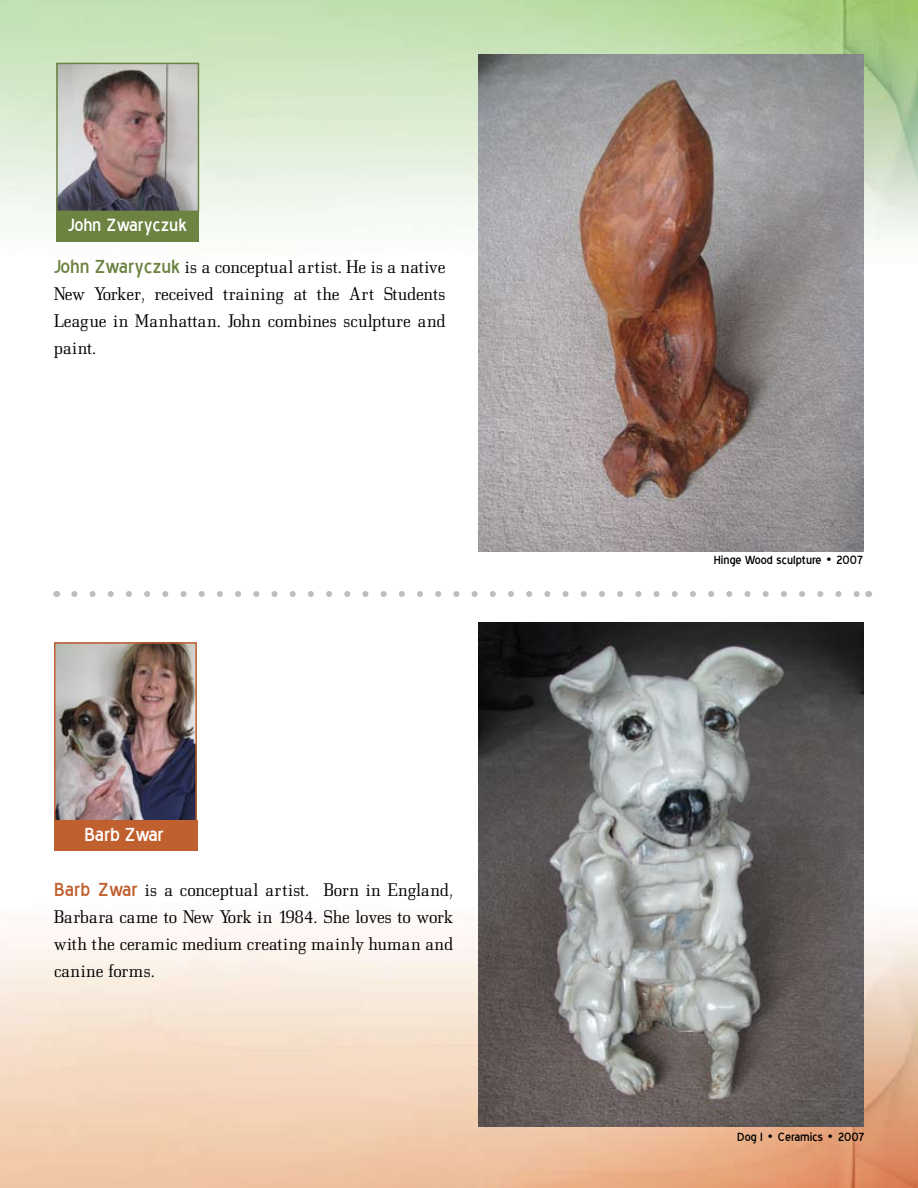
<style>
.page{position:relative;width:918px;height:1188px;background:#fff}
.page>*{position:absolute;margin:0;border:0;box-sizing:border-box;transform-origin:0 0}
.t1{font:24px "Blue Highway";letter-spacing:-.01em;color:#fff}
.t2{font:22.5px "Blue Highway";color:#fff}
.t3{font:18px/27px "Bodonitown";letter-spacing:.02em;color:#000;text-align:justify}
.t4{font:15px "Blue Highway";color:#000}
.s1{font-family:"Blue Highway";font-size:24px;color:#6c8341}
.s2{font-family:"Blue Highway";font-size:24px;color:#c1602f}
</style>
<div class="page">
<img style="left:0;top:894px;width:918px;height:294px">
<img style="left:0;top:0;width:918px;height:272px">
<img style="left:479px;top:54px;width:385px;height:497px">
<img style="left:59px;top:66px;width:137px;height:143px">
<div style="left:56px;top:63px;width:143px;height:149px;border:2px solid #6c8341"></div>
<div style="left:56px;top:211px;width:143px;height:30px;background:#6c8341"></div>
<img style="left:57px;top:645px;width:137px;height:173px">
<div style="left:54px;top:642px;width:143px;height:179px;border:2px solid #c1602f"></div>
<div style="left:54px;top:820px;width:143px;height:30px;background:#c1602f"></div>
<svg style="left:74px;top:591px;width:785px;height:6px"></svg>
<img style="left:478px;top:623px;width:385px;height:503px">
<p class="t2" style="left:68px;top:215px;width:120px">John Zwaryczuk</p>
<p class="t3" style="left:54px;top:254px;width:393px"><span class="s1">John Zwaryczuk</span> is a conceptual artist. He is a native New Yorker, received training at the Art Students League in Manhattan. John combines sculpture and paint.</p>
<h1 class="t1" style="left:84px;top:824px;width:81px">Barb Zwar</h1>
<p class="t3" style="left:54px;top:876px;width:401px"><span class="s2">Barb Zwar</span> is a conceptual artist. Born in England, Barbara came to New York in 1984. She loves to work with the ceramic medium creating mainly human and canine forms.</p>
<p class="t4" style="left:714px;top:553px;width:151px">Hinge Wood sculpture • 2007</p>
<p class="t4" style="left:737px;top:1131px;width:129px">Dog I • Ceramics • 2007</p>
</div>
